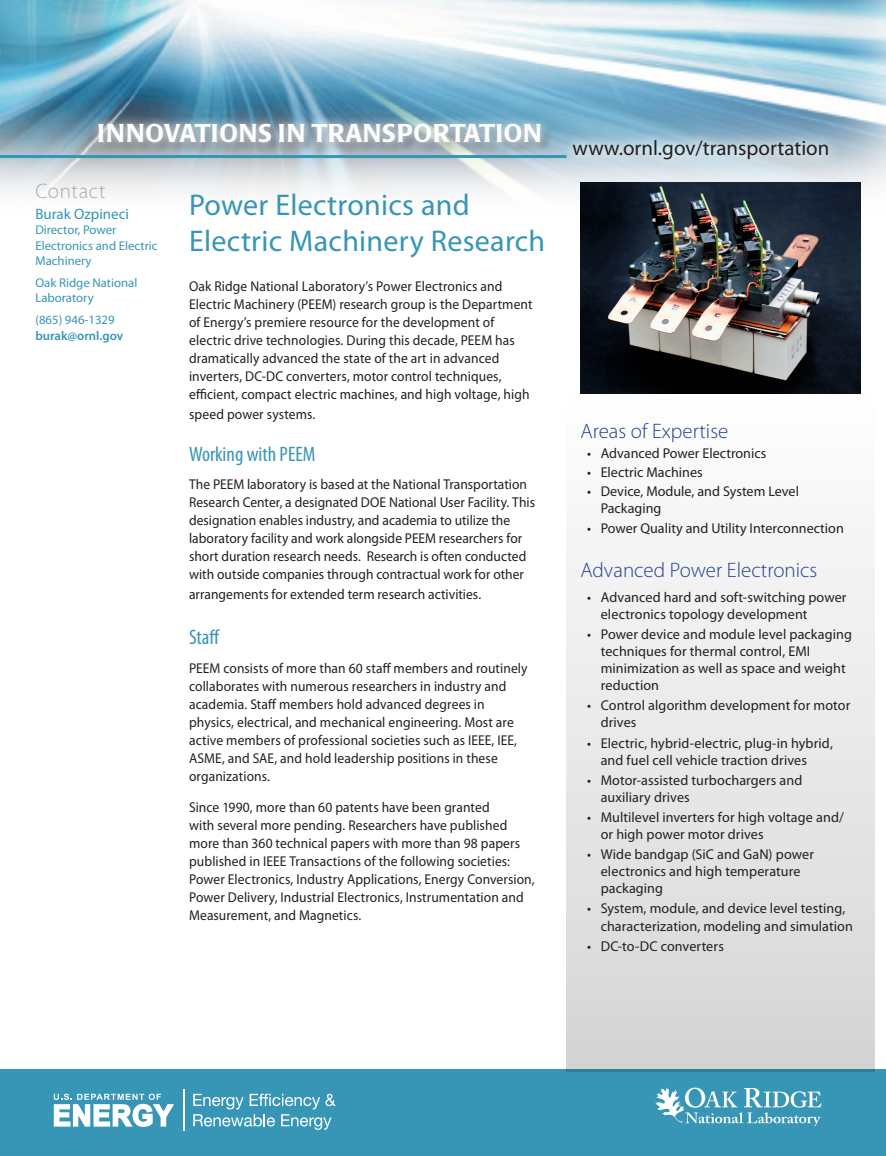
<style>
.page{position:relative;width:886px;height:1156px;background:#fff}
.page>*{position:absolute;margin:0;border:0;box-sizing:border-box;transform-origin:0 0}
.subtitle{font:30px/36px "Myriad Pro";letter-spacing:.01em;color:#3795b5}
.t1{font:500 25.5px "Poppl Laudatio";letter-spacing:.03em;color:#fff}
.subtitle-2{font:300 21px "Myriad Pro";color:#23428e}
.t2{font:21px "Myriad Pro";color:#231f20}
.subtitle-3{font:condensed 21px "Myriad Pro";color:#3795b5}
.subtitle-4{font:300 21px "Myriad Pro";letter-spacing:.03em;color:#aeafb3}
.t3{font:15px "Myriad Pro";color:#3795b5}
.Body_text-reg{font:14.25px/18px "Myriad Pro";letter-spacing:.005em;color:#231f20;scale:.95 1}
.Body_text-reg-2{font:14.25px/17.1px "Myriad Pro";letter-spacing:.005em;color:#231f20}
.t4{font:12.75px/15.3px "Myriad Pro";color:#3795b5}
.t5{font:600 12.75px/15.3px "Myriad Pro";color:#3795b5}
.s1{font-weight:400}
</style>
<div class="page">
<div style="left:0;top:1070px;width:885px;height:86px;background:#3795b5"></div>
<div style="left:566px;top:253px;width:308px;height:818px;background:linear-gradient(to bottom,#fcfcfd,#d8d9d9)"></div>
<svg style="left:54px;top:1093px;width:120px;height:34px"></svg>
<hr style="left:183px;top:1089px;width:1px;height:41px;background:#fff">
<svg style="left:193px;top:1093px;width:143px;height:36px"></svg>
<svg style="left:655px;top:1087px;width:166px;height:38px"></svg>
<img style="left:0;top:0;width:886px;height:302px">
<div style="left:96px;top:121px;width:456px;height:34px;background:#231f20;opacity:.5"></div>
<div style="left:89px;top:115px;width:460px;height:37px;background:#fff;opacity:.75"></div>
<div style="left:561px;top:128px;width:279px;height:44px;background:#fff;opacity:.75"></div>
<hr style="left:0;top:155px;width:566px;height:3px;background:#3795b5">
<img style="left:580px;top:182px;width:280px;height:211px">
<p class="t1" style="left:97px;top:119px;width:446px">INNOVATIONS IN TRANSPORTATION</p>
<p class="subtitle-4" style="left:35px;top:179px;width:72px">Contact</p>
<p class="t3" style="left:35px;top:206px;width:95px">Burak Ozpineci</p>
<p class="t4" style="left:35px;top:223px;width:124px">Director, Power<br>Electronics and Electric<br>Machinery</p>
<p class="t4" style="left:35px;top:275px;width:103px">Oak Ridge National<br>Laboratory</p>
<p class="t5" style="left:35px;top:313px;width:89px"><span class="s1">(865) 946-1329 </span>burak@ornl.gov</p>
<p class="subtitle" style="left:189px;top:187px;width:358px">Power Electronics and<br>Electric Machinery Research</p>
<p class="Body_text-reg" style="left:189px;top:278px;width:363px">Oak Ridge National Laboratory’s Power Electronics and Electric Machinery (PEEM) research group is the Department of Energy’s premiere resource for the development of electric drive technologies. During this decade, PEEM has dramatically advanced the state of the art in advanced inverters, DC-DC converters, motor control techniques, efficient, compact electric machines, and high voltage, high</p>
<p class="Body_text-reg" style="left:189px;top:405px;width:134px">speed power systems.</p>
<p class="subtitle-3" style="left:189px;top:443px;width:128px">Working with PEEM</p>
<p class="Body_text-reg" style="left:189px;top:476px;width:366px">The PEEM laboratory is based at the National Transportation Research Center, a designated DOE National User Facility. This designation enables industry, and academia to utilize the laboratory facility and work alongside PEEM researchers for short duration research needs. Research is often conducted with outside companies through contractual work for other</p>
<p class="Body_text-reg" style="left:189px;top:585px;width:309px">arrangements for extended term research activities.</p>
<p class="subtitle-3" style="left:189px;top:626px;width:32px">Staff</p>
<p class="Body_text-reg" style="left:189px;top:659px;width:358px">PEEM consists of more than 60 staff members and routinely collaborates with numerous researchers in industry and academia. Staff members hold advanced degrees in physics, electrical, and mechanical engineering. Most are active members of professional societies such as IEEE, IEE, ASME, and SAE, and hold leadership positions in these organizations.</p>
<p class="Body_text-reg" style="left:189px;top:798px;width:365px">Since 1990, more than 60 patents have been granted<br>with several more pending. Researchers have published more than 360 technical papers with more than 98 papers published in IEEE Transactions of the following societies:<br>Power Electronics, Industry Applications, Energy Conversion, Power Delivery, Industrial Electronics, Instrumentation and Measurement, and Magnetics.</p>
<p class="t2" style="left:572px;top:136px;width:258px">www.ornl.gov/transportation</p>
<p class="subtitle-2" style="left:580px;top:419px;width:149px">Areas of Expertise</p>
<p class="Body_text-reg-2" style="left:587px;top:445px;width:181px">• Advanced Power Electronics</p>
<p class="Body_text-reg-2" style="left:587px;top:464px;width:117px">• Electric Machines</p>
<p class="Body_text-reg-2" style="left:600px;top:483px;width:200px;text-indent:-14px">• Device, Module, and System Level<br>Packaging</p>
<p class="Body_text-reg-2" style="left:587px;top:520px;width:258px">• Power Quality and Utility Interconnection</p>
<p class="subtitle-2" style="left:580px;top:558px;width:238px">Advanced Power Electronics</p>
<p class="Body_text-reg-2" style="left:600px;top:588px;width:247px;text-indent:-14px">• Advanced hard and soft-switching power electronics topology development</p>
<p class="Body_text-reg-2" style="left:600px;top:626px;width:253px;text-indent:-14px">• Power device and module level packaging techniques for thermal control, EMI minimization as well as space and weight reduction</p>
<p class="Body_text-reg-2" style="left:600px;top:697px;width:251px;text-indent:-14px">• Control algorithm development for motor drives</p>
<p class="Body_text-reg-2" style="left:600px;top:734px;width:234px;text-indent:-14px">• Electric, hybrid-electric, plug-in hybrid, and fuel cell vehicle traction drives</p>
<p class="Body_text-reg-2" style="left:600px;top:771px;width:203px;text-indent:-14px">• Motor-assisted turbochargers and auxiliary drives</p>
<p class="Body_text-reg-2" style="left:600px;top:809px;width:245px;text-indent:-14px">• Multilevel inverters for high voltage and/ or high power motor drives</p>
<p class="Body_text-reg-2" style="left:600px;top:846px;width:215px;text-indent:-14px">• Wide bandgap (SiC and GaN) power electronics and high temperature packaging</p>
<p class="Body_text-reg-2" style="left:600px;top:900px;width:254px;text-indent:-14px">• System, module, and device level testing, characterization, modeling and simulation</p>
<p class="Body_text-reg-2" style="left:587px;top:937px;width:138px">• DC-to-DC converters</p>
</div>
